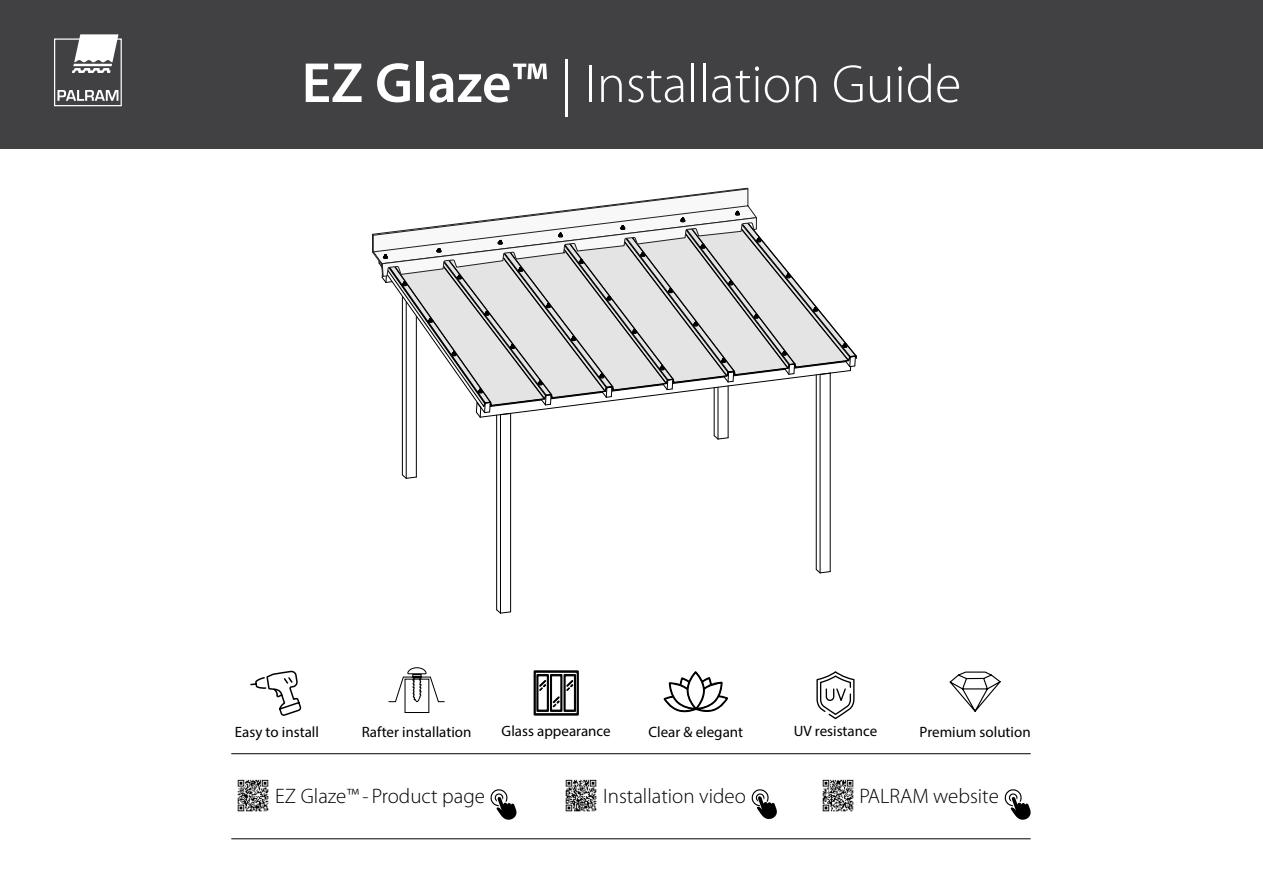
<style>
.page{position:relative;width:1263px;height:893px;background:#fff}
.page>*{position:absolute;margin:0;border:0;box-sizing:border-box;transform-origin:0 0}
.t1{font:300 54px "Myriad Pro";color:#fff}
.t2{font:300 21px "Myriad Pro";color:#000}
.t3{font:15px "Myriad Pro";color:#000}
.s1{font-weight:600;font-size:57px}
.s2{font-size:57px}
.s3{font-stretch:condensed}
</style>
<div class="page">
<div style="left:0;top:0;width:1263px;height:149px;background:#414042"></div>
<div style="left:54px;top:38px;width:68px;height:68px;border:1px solid #fff"></div>
<svg style="left:57px;top:90px;width:61px;height:11px"></svg>
<svg style="left:72px;top:34px;width:46px;height:39px"></svg>
<hr style="left:816px;top:375px;width:1px;height:194px;background:#000">
<hr style="left:820px;top:374px;width:1px;height:199px;background:#000">
<svg style="left:816px;top:569px;width:14px;height:4px"></svg>
<hr style="left:830px;top:373px;width:1px;height:199px;background:#000">
<hr style="left:402px;top:297px;width:1px;height:178px;background:#000">
<hr style="left:406px;top:302px;width:1px;height:176px;background:#000">
<svg style="left:402px;top:475px;width:15px;height:4px"></svg>
<hr style="left:416px;top:316px;width:1px;height:161px;background:#000">
<hr style="left:714px;top:388px;width:1px;height:48px;background:#000">
<hr style="left:718px;top:387px;width:1px;height:52px;background:#000">
<svg style="left:714px;top:435px;width:14px;height:4px"></svg>
<hr style="left:728px;top:386px;width:1px;height:52px;background:#000">
<hr style="left:496px;top:415px;width:1px;height:195px;background:#000">
<hr style="left:500px;top:415px;width:1px;height:198px;background:#000">
<svg style="left:496px;top:609px;width:15px;height:4px"></svg>
<hr style="left:510px;top:413px;width:1px;height:199px;background:#000">
<svg style="left:372px;top:188px;width:485px;height:229px"></svg>
<hr style="left:231px;top:753px;width:800px;height:1px;background:#000">
<hr style="left:231px;top:838px;width:800px;height:1px;background:#000">
<svg style="left:751px;top:789px;width:26px;height:30px"></svg>
<img style="left:565px;top:779px;width:32px;height:33px">
<svg style="left:490px;top:789px;width:27px;height:31px"></svg>
<img style="left:237px;top:779px;width:32px;height:33px">
<svg style="left:1004px;top:789px;width:27px;height:31px"></svg>
<img style="left:822px;top:779px;width:32px;height:33px">
<svg style="left:250px;top:671px;width:52px;height:45px"></svg>
<svg style="left:816px;top:672px;width:39px;height:48px"></svg>
<svg style="left:949px;top:671px;width:52px;height:41px"></svg>
<svg style="left:534px;top:670px;width:45px;height:45px"></svg>
<svg style="left:663px;top:671px;width:65px;height:41px"></svg>
<svg style="left:388px;top:667px;width:57px;height:46px"></svg>
<h1 class="t1" style="left:302px;top:54px;width:661px"><span class="s1">EZ Glaze™</span> <span class="s2">|</span> Installation Guide</h1>
<p class="t3" style="left:235px;top:722px;width:86px">Easy to install</p>
<p class="t3" style="left:362px;top:722px;width:111px">Rafter installation</p>
<p class="t3" style="left:502px;top:722px;width:111px">Glass appearance</p>
<p class="t3" style="left:648px;top:723px;width:96px">Clear &amp; elegant</p>
<p class="t3" style="left:794px;top:722px;width:85px">UV resistance</p>
<p class="t3" style="left:920px;top:722px;width:113px">Premium solution</p>
<h2 class="t2" style="left:275px;top:784px;width:211px">EZ Glaze™ <span class="s3">-</span>Product page</h2>
<h2 class="t2" style="left:603px;top:784px;width:144px">Installation video</h2>
<h2 class="t2" style="left:859px;top:784px;width:141px">PALRAM website</h2>
</div>
